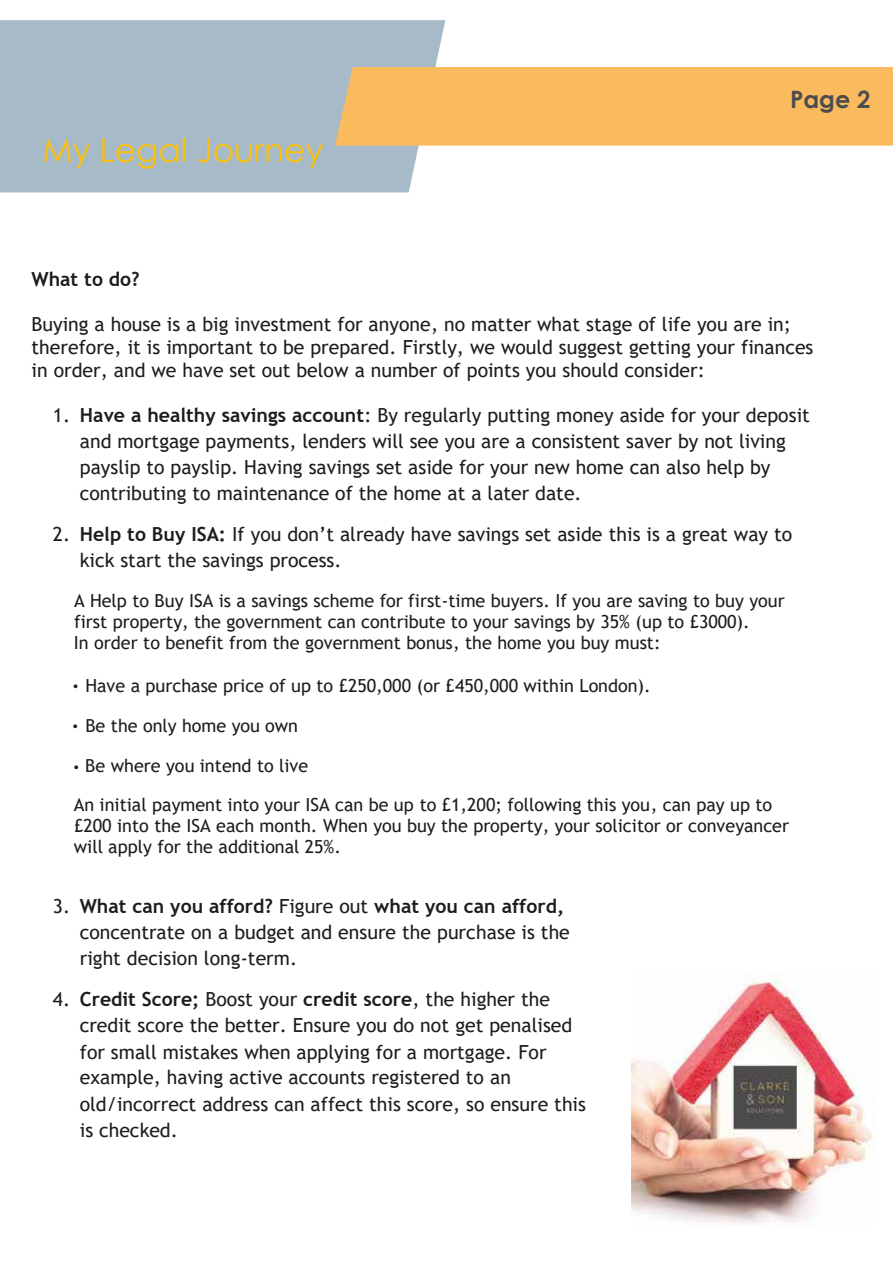
<style>
.page{position:relative;width:893px;height:1263px;background:#fff}
.page>*{position:absolute;margin:0;border:0;box-sizing:border-box;transform-origin:0 0}
.t1{font:33px "Century Gothic";color:#fcc00d}
.t2{font:700 24px "Century Gothic";color:#4d4d4f}
.t3{font:19.5px/26.1px "Trebuchet MS";color:#1d1d1b}
.t4{font:700 19.5px "Trebuchet MS";color:#1d1d1b}
.t5{font:18px/20.9px "Trebuchet MS";color:#1d1d1b}
.s1{font-weight:700}
.s2{font-family:"Myriad Pro"}
</style>
<div class="page">
<div style="left:0;top:20px;width:445px;height:172px;background:#a6bac7"></div>
<div style="left:335px;top:67px;width:558px;height:79px;background:#fabb5e"></div>
<img style="left:632px;top:980px;width:241px;height:243px">
<h1 class="t1" style="left:43px;top:127px;width:282px">My Legal Journey</h1>
<p class="t2" style="left:790px;top:81px;width:82px">Page 2</p>
<p class="t4" style="left:32px;top:267px;width:110px">What to do?</p>
<p class="t3" style="left:32px;top:313px;width:783px;line-height:22.6px">Buying a house is a big investment for anyone, no matter what stage of life you are in; therefore, it is important to be prepared. Firstly, we would suggest getting your finances in order, and we have set out below a number of points you should consider:</p>
<p class="t3" style="left:80px;top:402px;width:732px;text-indent:-27px">1. <span class="s1">Have a healthy savings account</span>: By regularly putting money aside for your deposit and mortgage payments, lenders will see you are a consistent saver by not living payslip to payslip. Having savings set aside for your new home can also help by contributing to maintenance of the home at a later date.</p>
<p class="t3" style="left:80px;top:521px;width:714px;text-indent:-27px">2. <span class="s1">Help to Buy ISA:</span> If you don’t already have savings set aside this is a great way to kick start the savings process.</p>
<p class="t5" style="left:74px;top:590px;width:712px">A Help to Buy ISA is a savings scheme for first-time buyers. If you are saving to buy your first property, the government can contribute to your savings by 35% (up to £3000).<br>In order to benefit from the government bonus, the home you buy must:</p>
<p class="t5" style="left:73px;top:675px;width:579px"><span class="s2">•</span> Have a purchase price of up to £250,000 (or £450,000 within London).</p>
<p class="t5" style="left:73px;top:715px;width:227px"><span class="s2">•</span> Be the only home you own</p>
<p class="t5" style="left:74px;top:746px;width:700px;line-height:39px"><span class="s2">•</span> Be where you intend to live<br>An initial payment into your ISA can be up to £1,200; following this you, can pay up to</p>
<p class="t5" style="left:74px;top:815px;width:717px">£200 into the ISA each month. When you buy the property, your solicitor or conveyancer will apply for the additional 25%.</p>
<p class="t3" style="left:80px;top:893px;width:492px;text-indent:-27px">3. <span class="s1">What can you afford?</span> Figure out <span class="s1">what you can afford, </span>concentrate on a budget and ensure the purchase is the right decision long-term.</p>
<p class="t3" style="left:80px;top:986px;width:508px;text-indent:-27px">4. <span class="s1">Credit Score;</span> Boost your <span class="s1">credit score</span>, the higher the credit score the better. Ensure you do not get penalised for small mistakes when applying for a mortgage. For example, having active accounts registered to an old/incorrect address can affect this score, so ensure this is checked.</p>
</div>
